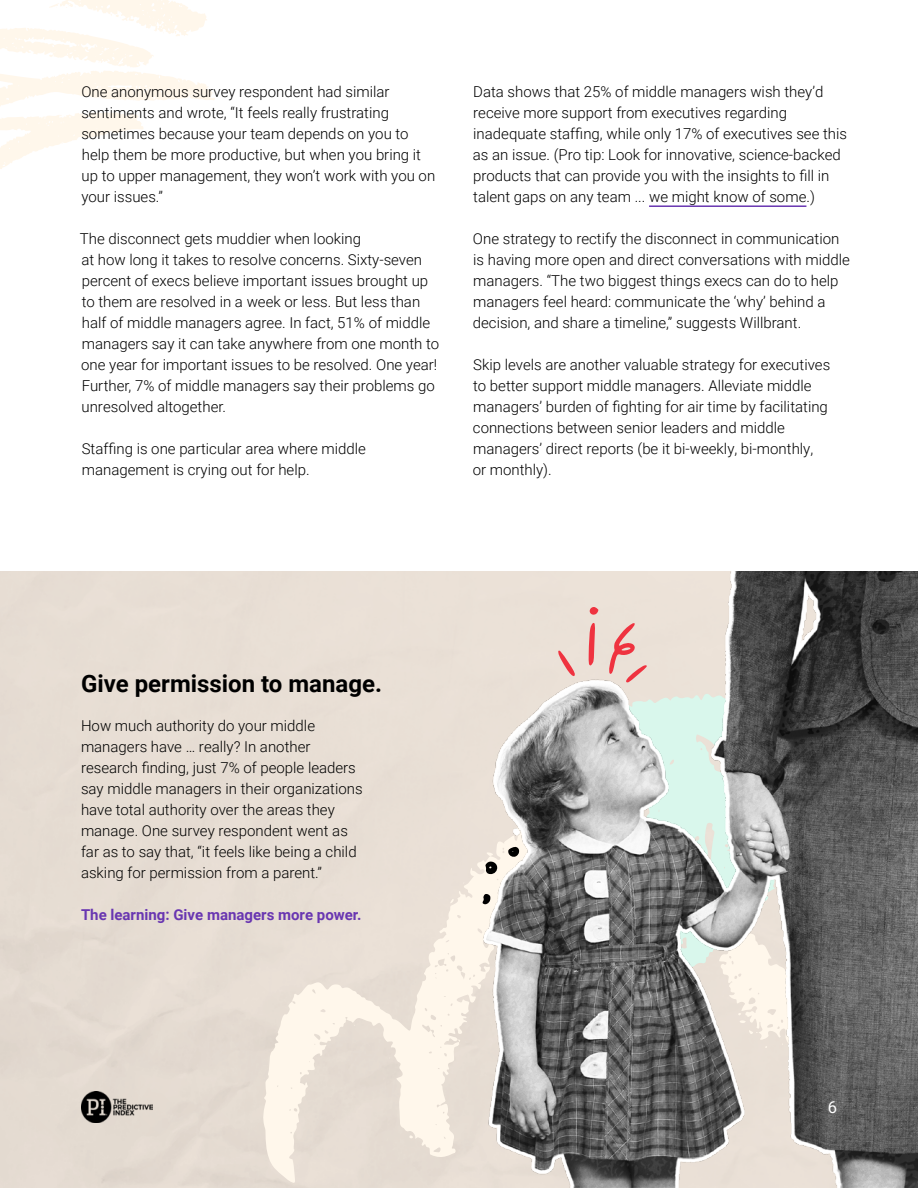
<style>
.page{position:relative;width:918px;height:1188px;background:#fff}
.page>*{position:absolute;margin:0;border:0;box-sizing:border-box;transform-origin:0 0}
.t1{font:700 24px "Roboto";color:#000}
.t2{font:16.5px "Roboto";color:#fff}
.t3{font:300 15px/21px "Roboto";color:#000}
.t4{font:700 15px "Roboto";color:#6936b1}
</style>
<div class="page">
<svg style="left:0;top:0;width:215px;height:169px"></svg>
<div style="left:0;top:571px;width:433px;height:617px;background:#e6dcd3"></div>
<svg style="left:262px;top:590px;width:171px;height:598px;background:#eae1d7"></svg>
<svg style="left:409px;top:1133px;width:6px;height:6px"></svg>
<hr style="left:649px;top:205px;width:157px;height:2px;background:#6936b1">
<img style="left:433px;top:571px;width:485px;height:617px">
<svg style="left:588px;top:607px;width:11px;height:9px"></svg>
<svg style="left:589px;top:623px;width:6px;height:43px"></svg>
<svg style="left:609px;top:623px;width:38px;height:60px;background:#ebbcb7"></svg>
<svg style="left:557px;top:650px;width:19px;height:27px"></svg>
<svg style="left:480px;top:850px;width:18px;height:24px"></svg>
<svg style="left:482px;top:893px;width:8px;height:13px"></svg>
<svg style="left:508px;top:847px;width:12px;height:11px"></svg>
<img style="left:81px;top:1092px;width:72px;height:30px">
<p class="t3" style="left:81px;top:80px;width:355px">One anonymous survey respondent had similar sentiments and wrote, “It feels really frustrating sometimes because your team depends on you to help them be more productive, but when you bring it up to upper management, they won’t work with you on your issues.”</p>
<p class="t3" style="left:80px;top:227px;width:361px">The disconnect gets muddier when looking<br>at how long it takes to resolve concerns. Sixty-seven percent of execs believe important issues brought up to them are resolved in a week or less. But less than half of middle managers agree. In fact, 51% of middle managers say it can take anywhere from one month to one year for important issues to be resolved. One year!<br>Further, 7% of middle managers say their problems go unresolved altogether.</p>
<p class="t3" style="left:82px;top:437px;width:286px">Staffing is one particular area where middle management is crying out for help.</p>
<p class="t3" style="left:473px;top:80px;width:376px">Data shows that 25% of middle managers wish they’d receive more support from executives regarding inadequate staffing, while only 17% of executives see this as an issue. (Pro tip: Look for innovative, science-backed products that can provide you with the insights to fill in talent gaps on any team ... we might know of some.)</p>
<p class="t3" style="left:473px;top:227px;width:379px">One strategy to rectify the disconnect in communication is having more open and direct conversations with middle managers. “The two biggest things execs can do to help managers feel heard: communicate the ‘why’ behind a decision, and share a timeline,” suggests Willbrant.</p>
<p class="t3" style="left:473px;top:353px;width:359px">Skip levels are another valuable strategy for executives to better support middle managers. Alleviate middle managers’ burden of fighting for air time by facilitating connections between senior leaders and middle managers’ direct reports (be it bi-weekly, bi-monthly,<br>or monthly).</p>
<p class="t1" style="left:81px;top:667px;width:303px">Give permission to manage.</p>
<p class="t3" style="left:81px;top:714px;width:283px">How much authority do your middle managers have … really? In another research finding, just 7% of people leaders say middle managers in their organizations have total authority over the areas they manage. One survey respondent went as far as to say that, “it feels like being a child asking for permission from a parent.”</p>
<p class="t4" style="left:81px;top:904px;width:282px">The learning: Give managers more power.</p>
<p class="t2" style="left:828px;top:1095px;width:11px">6</p>
</div>
